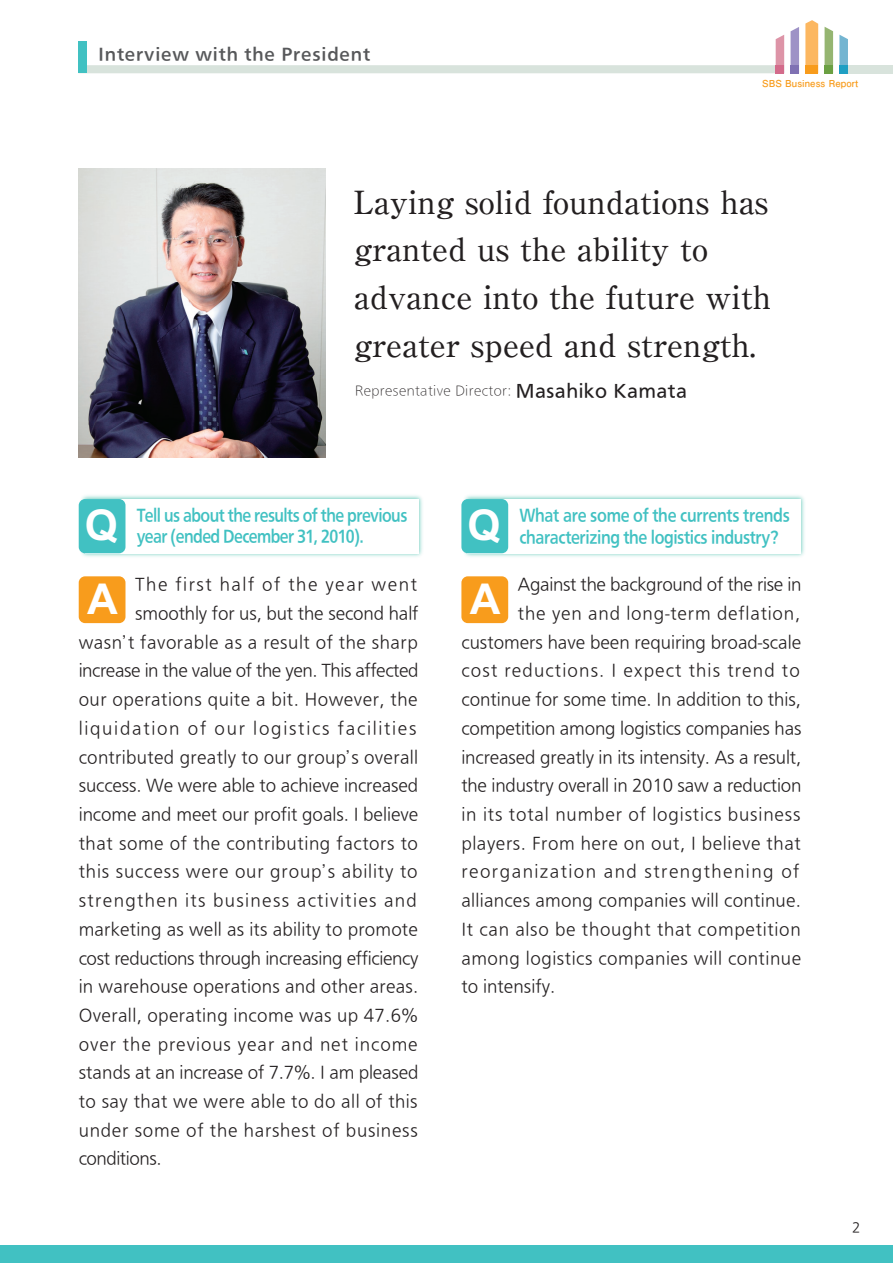
<style>
.page{position:relative;width:893px;height:1263px;background:#fff}
.page>*{position:absolute;margin:0;border:0;box-sizing:border-box;transform-origin:0 0}
.t1{font:700 42.45px "Arial";color:#fff}
.t2{font:500 31.95px/47.8px "Ryumin Pro";color:#231f20}
.t3{font:500 16.95px "Iwa UD Go Hon Pro";letter-spacing:.03em;color:#231f20}
.t4{font:100 15.9px/28.7px "Iwa UD Go Hon Pro";letter-spacing:.015em;color:#231f20}
.t5{font:100 15.9px/28.7px "Iwa UD Go Hon Pro";letter-spacing:-.005em;color:#231f20;text-align:right}
.t6{font:100 15.9px "Iwa UD Go Hon Pro";letter-spacing:-.01em;color:#231f20}
.t7{font:700 15.9px "Iwa UD Go Dsp Pro";letter-spacing:-.03em;color:#41c1c2;scale:.86 1}
.t8{font:700 15.9px "Iwa UD Go Dsp Pro";letter-spacing:-.03em;color:#41c1c2;scale:.85 1}
.t9{font:100 15.9px "Iwa UD Go Hon Pro";letter-spacing:-.03em;color:#231f20}
.t10{font:100 15.9px "Iwa UD Go Hon Pro";letter-spacing:.035em;color:#231f20}
.t11{font:100 15.9px "Iwa UD Go Hon Pro";letter-spacing:.05em;color:#231f20}
.t12{font:100 15.9px "Iwa UD Go Hon Pro";letter-spacing:.105em;color:#231f20}
.t13{font:700 15.9px "Iwa UD Go Dsp Pro";letter-spacing:.05em;color:#57585a}
.t14{font:100 15.9px "Iwa UD Go Hon Pro";letter-spacing:.08em;color:#231f20}
.t15{font:100 15.9px "Iwa UD Go Hon Pro";letter-spacing:.085em;color:#231f20}
.t16{font:100 12.75px "Iwa UD Go Hon Pro";color:#231f20}
.t17{font:300 12.15px "Iwa UD Go Hon Pro";letter-spacing:.03em;color:#231f20}
.t18{font:700 9.6px "Futo Go B101 Pro";letter-spacing:.01em;color:#f89c1c}
</style>
<div class="page">
<img style="left:79px;top:495px;width:344px;height:62px">
<div style="left:85px;top:499px;width:333px;height:54px;background:#fff"></div>
<div style="left:79px;top:576px;width:46px;height:47px;background:#f89c1c;border-radius:6px"></div>
<div style="left:461px;top:576px;width:47px;height:47px;background:#f89c1c;border-radius:6px"></div>
<div style="left:79px;top:499px;width:46px;height:54px;background:#41c1c2;border-radius:6px"></div>
<img style="left:464px;top:495px;width:341px;height:62px">
<div style="left:468px;top:499px;width:333px;height:54px;background:#fff"></div>
<div style="left:461px;top:499px;width:47px;height:54px;background:#41c1c2;border-radius:6px"></div>
<img style="left:79px;top:169px;width:247px;height:289px">
<svg style="left:791px;top:27px;width:8px;height:38px"></svg>
<svg style="left:805px;top:20px;width:13px;height:45px"></svg>
<svg style="left:825px;top:27px;width:8px;height:38px"></svg>
<svg style="left:839px;top:35px;width:9px;height:30px"></svg>
<svg style="left:87px;top:35px;width:697px;height:38px"></svg>
<div style="left:840px;top:65px;width:53px;height:8px;background:#d8e3dc"></div>
<div style="left:0;top:1245px;width:893px;height:18px;background:#41c1c2"></div>
<div style="left:78px;top:41px;width:9px;height:32px;background:#41c1c2"></div>
<div style="left:776px;top:65px;width:8px;height:8px;background:#d36b8b"></div>
<div style="left:790px;top:65px;width:9px;height:8px;background:#7f71b3"></div>
<div style="left:824px;top:65px;width:9px;height:8px;background:#6ba043"></div>
<div style="left:839px;top:65px;width:9px;height:8px;background:#1f9fc3"></div>
<div style="left:805px;top:65px;width:13px;height:8px;background:#f89c1c"></div>
<p class="t13" style="left:98px;top:42px;width:274px">Interview with the President</p>
<p class="t18" style="left:762px;top:76px;width:97px">SBS Business Report</p>
<h2 class="t2" style="left:354px;top:175px;width:419px">Laying solid foundations has granted us the ability to advance into the future with greater speed and strength.</h2>
<p class="t3" style="left:516px;top:378px;width:173px">Masahiko Kamata</p>
<p class="t17" style="left:355px;top:382px;width:158px">Representative Director:</p>
<p class="t8" style="left:137px;top:503px;width:320px">Tell us about the results of the previous</p>
<h1 class="t1" style="left:85px;top:501px;width:35px">Q</h1>
<p class="t7" style="left:519px;top:503px;width:316px">What are some of the currents trends</p>
<h1 class="t1" style="left:468px;top:501px;width:35px">Q</h1>
<p class="t8" style="left:137px;top:524px;width:269px">year (ended December 31, 2010 .)</p>
<p class="t7" style="left:519px;top:525px;width:303px">characterizing the logistics industry?</p>
<p class="t4" style="left:175px;top:571px;width:38px">first</p>
<p class="t4" style="left:220px;top:571px;width:36px">half</p>
<p class="t4" style="left:262px;top:571px;width:20px">of</p>
<p class="t4" style="left:135px;top:571px;width:34px">The</p>
<p class="t6" style="left:135px;top:602px;width:285px">smoothly for us, but the second half</p>
<p class="t4" style="left:79px;top:628px;width:341px">wasn t’favorable as a result of the sharp</p>
<p class="t9" style="left:79px;top:660px;width:341px">increase in the value of the yen. This affected</p>
<p class="t4" style="left:79px;top:686px;width:341px">our operations quite a bit. However, the</p>
<p class="t12" style="left:338px;top:717px;width:80px">facilities</p>
<p class="t4" style="left:288px;top:571px;width:31px">the</p>
<p class="t4" style="left:372px;top:571px;width:47px">went</p>
<p class="t4" style="left:325px;top:571px;width:40px">year</p>
<h1 class="t1" style="left:87px;top:575px;width:32px">A</h1>
<p class="t4" style="left:188px;top:714px;width:20px">of</p>
<p class="t12" style="left:79px;top:717px;width:102px">liquidation</p>
<p class="t4" style="left:79px;top:743px;width:341px">contributed greatly to our group s’overall</p>
<p class="t6" style="left:79px;top:774px;width:341px">success. We were able to achieve increased</p>
<p class="t5" style="left:79px;top:800px;width:341px">income and meet our profit goals I. believe</p>
<p class="t10" style="left:79px;top:832px;width:341px">that some of the contributing factors to</p>
<p class="t11" style="left:79px;top:860px;width:340px">this success were our group s’ ability to</p>
<p class="t4" style="left:384px;top:887px;width:34px">and</p>
<p class="t12" style="left:253px;top:717px;width:78px">logistics</p>
<p class="t4" style="left:215px;top:714px;width:32px">our</p>
<p class="t4" style="left:79px;top:887px;width:341px">strengthen<br>marketing as well as its ability to promote cost reductions through increasing efficiency in warehouse operations and other areas.<br>Overall, operating income was up 47.6% over the previous year and net income stands at an increase of 7.7%. I am pleased to say that we were able to do all of this under some of the harshest of business conditions.</p>
<p class="t14" style="left:213px;top:889px;width:78px">business</p>
<p class="t4" style="left:185px;top:887px;width:22px">its</p>
<p class="t14" style="left:297px;top:889px;width:81px">activities</p>
<p class="t5" style="left:461px;top:571px;width:342px">Against the background of the rise in<br>the yen and long-term deflation, customers have been requiring broad-scale cost reductions I. expect this trend to continue for some time. In addition to this, competition among logistics companies has increased greatly in its intensity. As a result, the industry overall in 2010 saw a reduction in its total number of logistics business players. From here on out I, believe that of</p>
<h1 class="t1" style="left:470px;top:575px;width:32px">A</h1>
<p class="t4" style="left:604px;top:858px;width:35px">and</p>
<p class="t15" style="left:645px;top:860px;width:131px">strengthening</p>
<p class="t4" style="left:461px;top:858px;width:341px">reorganization<br>alliances among companies will continue.<br>It can also be thought that competition among logistics companies will continue to intensify.</p>
<p class="t16" style="left:852px;top:1219px;width:10px">2</p>
</div>
